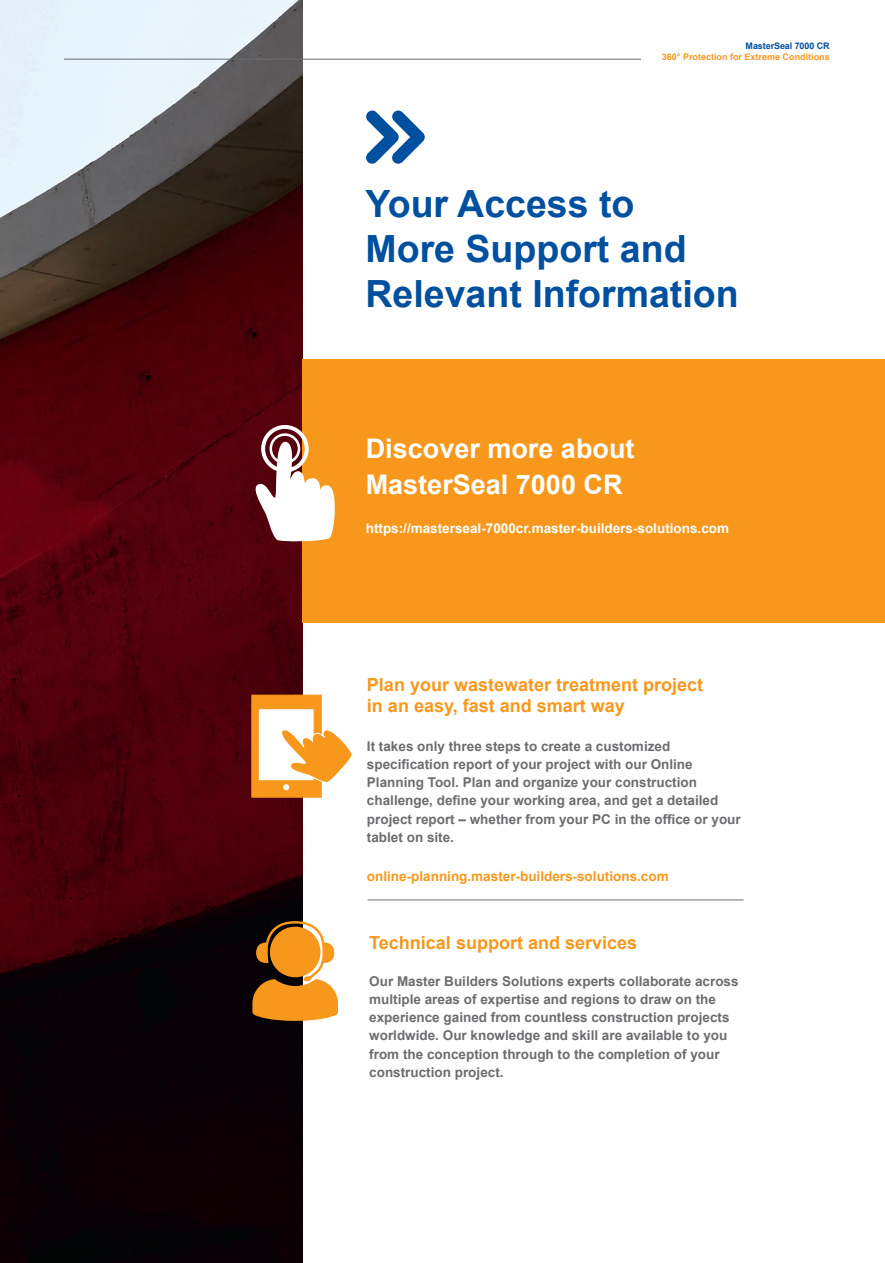
<style>
.page{position:relative;width:885px;height:1263px;background:#fff}
.page>*{position:absolute;margin:0;border:0;box-sizing:border-box;transform-origin:0 0}
.Copy____Headline_1{font:700 37.5px/45px "Arial";color:#01509f}
.Copy____Caption__Mar{font:700 27px/36px "Arial";color:#fff}
.Copy____Caption__Mar-2{font:700 18px/21px "Arial";color:#f7981d}
.Copy____Caption__Mar-3{font:700 13.5px/18.3px "Arial";color:#6c6d70}
.Copy____Body_Text{font:700 13.5px/18.3px "Arial";color:#6c6d70}
.Copy____Caption__Mar-4{font:700 13.5px "Arial";color:#fff}
.Copy____Caption__Mar-5{font:700 13.5px "Arial";color:#f7981d}
.Running_Title____Spe{font:700 9px "Arial";color:#f7981d}
.Running_Title____Ove{font:700 9px "Arial";letter-spacing:-.01em;color:#01509f}
</style>
<div class="page">
<img style="left:0;top:0;width:302px;height:1263px">
<div style="left:302px;top:359px;width:582px;height:263px;background:#f7981d"></div>
<svg style="left:366px;top:111px;width:58px;height:53px"></svg>
<div style="left:252px;top:695px;width:69px;height:102px;background:#f7981d"></div>
<div style="left:258px;top:709px;width:56px;height:72px;background:#fff;border:1px solid #f7981d"></div>
<svg style="left:274px;top:725px;width:78px;height:65px"></svg>
<div style="left:261px;top:425px;width:47px;height:47px;border:4px solid #fff;border-radius:50%"></div>
<div style="left:269px;top:433px;width:31px;height:31px;border:3px solid #fff;border-radius:50%"></div>
<svg style="left:251px;top:440px;width:84px;height:102px"></svg>
<svg style="left:252px;top:920px;width:86px;height:101px;background:#c7893a"></svg>
<hr style="left:367px;top:899px;width:376px;height:1px;background:#6c6d70">
<hr style="left:64px;top:59px;width:577px;height:1px;background:#6c6d70">
<p class="Running_Title____Ove" style="left:745px;top:40px;width:86px">MasterSeal 7000 CR</p>
<p class="Running_Title____Spe" style="left:662px;top:50px;width:169px">360° Protection for Extreme Conditions</p>
<p class="Copy____Headline_1" style="left:365px;top:183px;width:374px">Your Access to<br>More Support and<br>Relevant Information</p>
<p class="Copy____Caption__Mar" style="left:366px;top:431px;width:270px">Discover more about<br>MasterSeal 7000 CR</p>
<p class="Copy____Caption__Mar-4" style="left:366px;top:519px;width:365px">https://masterseal-7000cr.master-builders-solutions.com</p>
<p class="Copy____Caption__Mar-2" style="left:367px;top:674px;width:338px">Plan your wastewater treatment project in an easy, fast and smart way</p>
<p class="Copy____Body_Text" style="left:367px;top:737px;width:375px">It takes only three steps to create a customized specification report of your project with our Online Planning Tool. Plan and organize your construction challenge, define your working area, and get a detailed project report – whether from your PC in the office or your tablet on site.</p>
<p class="Copy____Caption__Mar-5" style="left:367px;top:868px;width:303px">online-planning.master-builders-solutions.com</p>
<p class="Copy____Caption__Mar-2" style="left:369px;top:933px;width:269px">Technical support and services</p>
<p class="Copy____Caption__Mar-3" style="left:369px;top:972px;width:371px">Our Master Builders Solutions experts collaborate across multiple areas of expertise and regions to draw on the experience gained from countless construction projects worldwide. Our knowledge and skill are available to you from the conception through to the completion of your construction project.</p>
</div>
